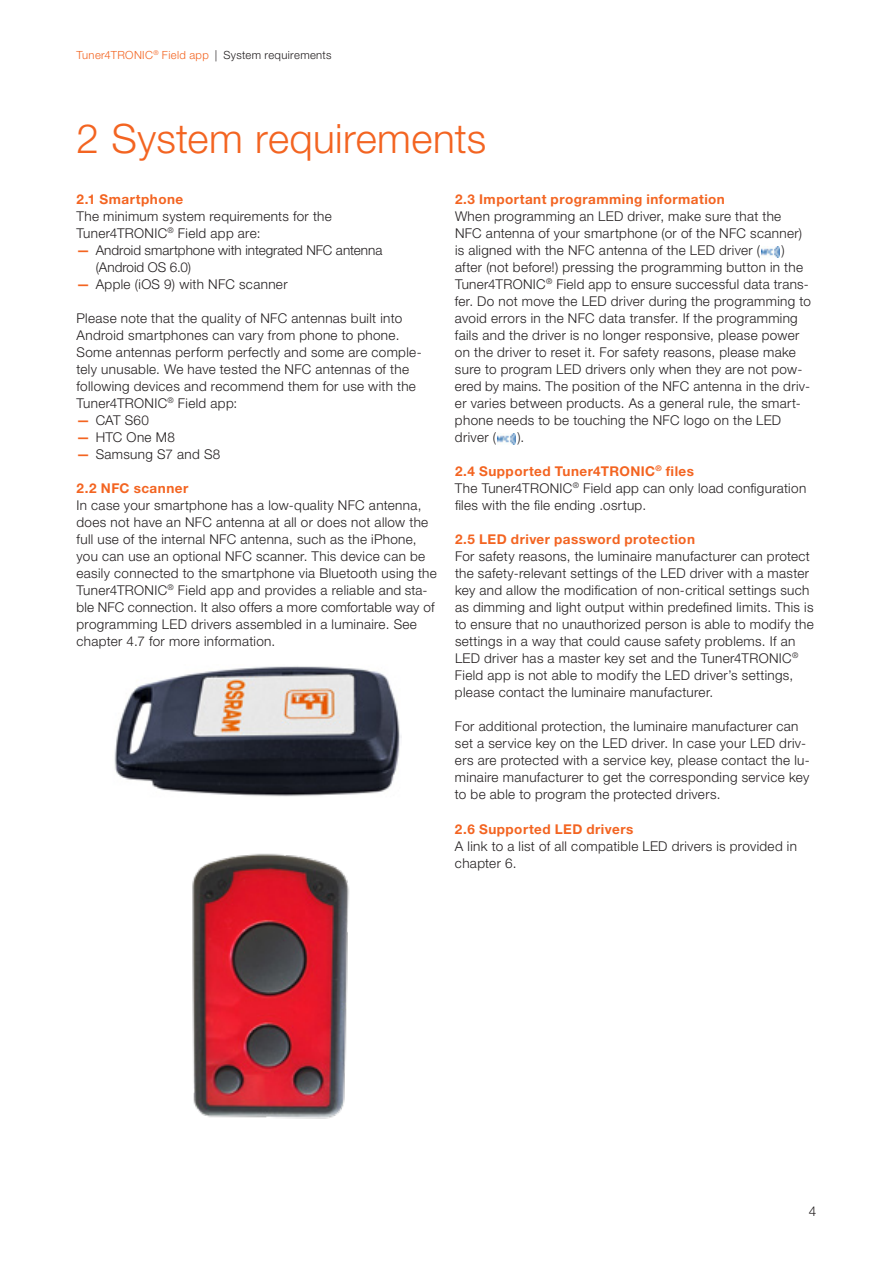
<style>
.page{position:relative;width:893px;height:1263px;background:#fff}
.page>*{position:absolute;margin:0;border:0;box-sizing:border-box;transform-origin:0 0}
.t1{font:300 40.5px "Helvetica Neue LT Pro";letter-spacing:.005em;color:#f36421}
.t2{font:300 13.5px/17px "Helvetica Neue LT Pro";letter-spacing:.025em;color:#231f20}
.t3{font:700 13.5px "Helvetica Neue LT Pro";letter-spacing:.035em;color:#f36421}
.t4{font:300 13.5px/17px "Helvetica Neue LT Pro";color:#231f20}
.t5{font:300 11.25px "Helvetica Neue LT Pro";letter-spacing:.03em;color:#f36421}
.s1{color:#231f20}
.s2{font-weight:700;color:#f36421}
</style>
<div class="page">
<img style="left:114px;top:666px;width:288px;height:131px">
<img style="left:761px;top:246px;width:19px;height:12px">
<img style="left:497px;top:433px;width:19px;height:12px">
<img style="left:192px;top:853px;width:158px;height:266px">
<p class="t5" style="left:77px;top:48px;width:257px">Tuner4TRONIC<sup>®</sup> Field app <span class="s1">| System requirements</span></p>
<h1 class="t1" style="left:77px;top:114px;width:411px">2 System requirements</h1>
<p class="t3" style="left:77px;top:191px;width:108px">2.1 Smartphone</p>
<p class="t2" style="left:77px;top:208px;width:257px">The minimum system requirements for the<br>Tuner4TRONIC<sup>®</sup> Field app are:</p>
<p class="t4" style="left:96px;top:242px;width:288px;text-indent:-19px"><span class="s2">—</span> Android smartphone with integrated NFC antenna (Android OS 6.0)</p>
<p class="t2" style="left:77px;top:276px;width:213px"><span class="s2">—</span> Apple (iOS 9) with NFC scanner</p>
<p class="t2" style="left:77px;top:310px;width:347px">Please note that the quality of NFC antennas built into Android smartphones can vary from phone to phone.<br>Some antennas perform perfectly and some are comple&shy;tely unusable. We have tested the NFC antennas of the following devices and recommend them for use with the Tuner4TRONIC<sup>®</sup> Field app:</p>
<p class="t2" style="left:77px;top:412px;width:74px"><span class="s2">—</span> CAT S60</p>
<p class="t2" style="left:77px;top:429px;width:100px"><span class="s2">—</span> HTC One M8</p>
<p class="t2" style="left:77px;top:446px;width:145px"><span class="s2">—</span> Samsung S7 and S8</p>
<p class="t3" style="left:77px;top:480px;width:113px">2.2 NFC scanner</p>
<p class="t2" style="left:77px;top:497px;width:362px">In case your smartphone has a low-quality NFC antenna, does not have an NFC antenna at all or does not allow the full use of the internal NFC antenna, such as the iPhone, you can use an optional NFC scanner. This device can be easily connected to the smartphone via Bluetooth using the Tuner4TRONIC<sup>®</sup> Field app and provides a reliable and sta&shy;ble NFC connection. It also offers a more comfortable way of programming LED drivers assembled in a luminaire. See chapter 4.7 for more information.</p>
<p class="t3" style="left:455px;top:191px;width:271px">2.3 Important programming information</p>
<p class="t2" style="left:455px;top:208px;width:349px">When programming an LED driver, make sure that the<br>NFC antenna of your smartphone (or of the NFC scanner) is aligned with the NFC antenna of the LED driver (</p>
<p class="t2" style="left:455px;top:242px;width:357px;text-indent:326px">) after (not before!) pressing the programming button in the Tuner4TRONIC<sup>®</sup> Field app to ensure successful data trans&shy;fer. Do not move the LED driver during the programming to avoid errors in the NFC data transfer. If the programming fails and the driver is no longer responsive, please power on the driver to reset it. For safety reasons, please make sure to program LED drivers only when they are not pow&shy;ered by mains. The position of the NFC antenna in the driv&shy;er varies between products. As a general rule, the smart&shy;phone needs to be touching the NFC logo on the LED driver (</p>
<p class="t2" style="left:517px;top:429px;width:8px">).</p>
<p class="t2" style="left:455px;top:463px;width:353px"><span class="s2">2.4 Supported Tuner4TRONIC</span><sup>®</sup> <span class="s2">files<br></span>The Tuner4TRONIC<sup>®</sup> Field app can only load configuration files with the file ending .osrtup.</p>
<p class="t3" style="left:455px;top:531px;width:241px">2.5 LED driver password protection</p>
<p class="t2" style="left:455px;top:548px;width:360px">For safety reasons, the luminaire manufacturer can protect the safety-relevant settings of the LED driver with a master key and allow the modification of non-critical settings such as dimming and light output within predefined limits. This is to ensure that no unauthorized person is able to modify the settings in a way that could cause safety problems. If an LED driver has a master key set and the Tuner4TRONIC<sup>® </sup>Field app is not able to modify the LED driver’s settings, please contact the luminaire manufacturer.</p>
<p class="t2" style="left:455px;top:718px;width:356px">For additional protection, the luminaire manufacturer can set a service key on the LED driver. In case your LED driv&shy;ers are protected with a service key, please contact the lu&shy;minaire manufacturer to get the corresponding service key to be able to program the protected drivers.</p>
<p class="t3" style="left:455px;top:820px;width:180px">2.6 Supported LED drivers</p>
<p class="t2" style="left:455px;top:837px;width:343px">A link to a list of all compatible LED drivers is provided in chapter 6.</p>
<p class="t2" style="left:809px;top:1203px;width:9px">4</p>
</div>
